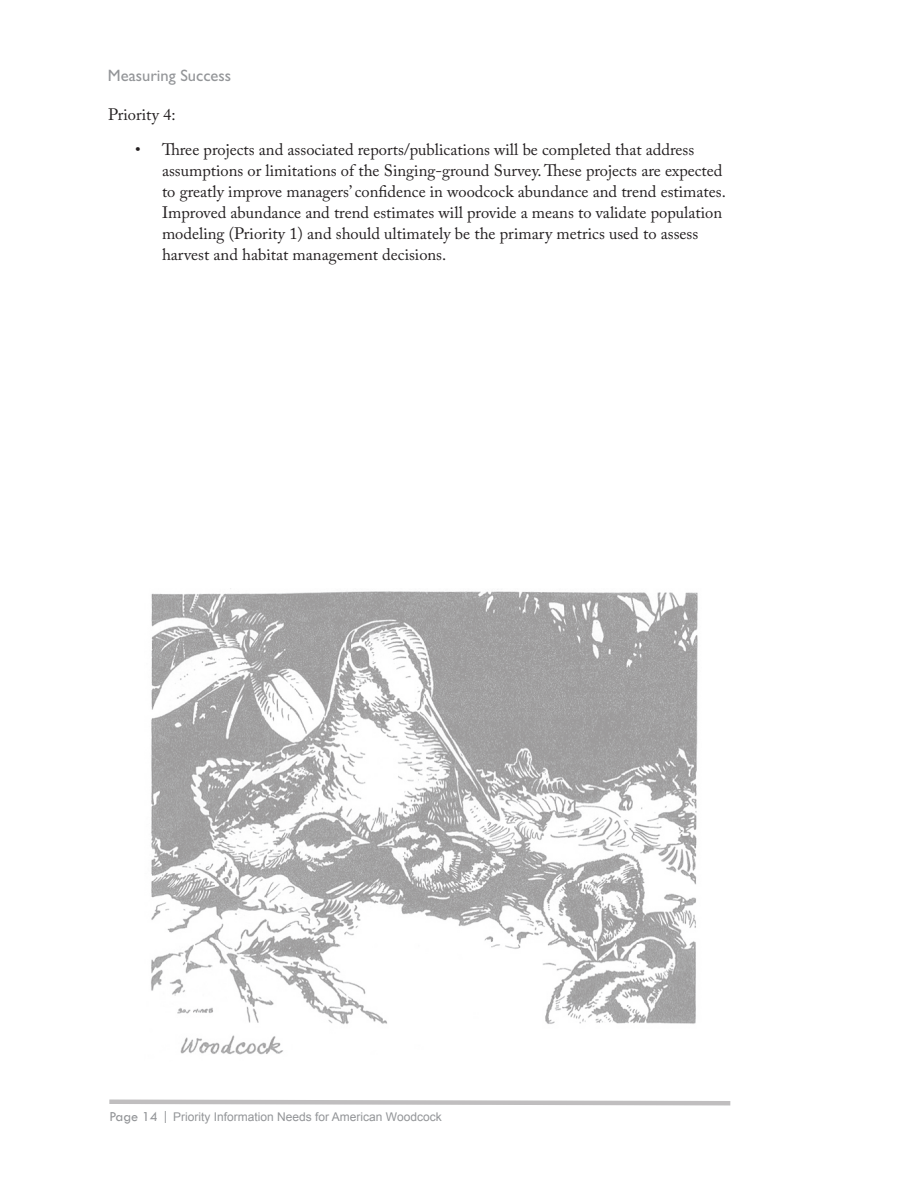
<style>
.page{position:relative;width:918px;height:1188px;background:#fff}
.page>*{position:absolute;margin:0;border:0;box-sizing:border-box;transform-origin:0 0}
.body_text_bulleted_l{font:16.5px/21px "Adobe Caslon Pro";color:#231f20}
.body_copy{font:16.5px "Gill Sans Std";color:#939598}
.body_copy-2{font:16.5px "Adobe Caslon Pro";color:#231f20}
.t1{font:12px "Arial";color:#939598}
.s1{font-family:"Tw Cen";font-size:14.25px}
</style>
<div class="page">
<svg style="left:109px;top:1099px;width:622px;height:7px"></svg>
<img style="left:151px;top:588px;width:547px;height:467px">
<p class="body_copy" style="left:108px;top:66px;width:125px">Measuring Success</p>
<p class="body_copy-2" style="left:108px;top:105px;width:69px">Priority 4:</p>
<p class="body_text_bulleted_l" style="left:162px;top:138px;width:565px;text-indent:-27px">• Three projects and associated reports/publications will be completed that address assumptions or limitations of the Singing-ground Survey. These projects are expected to greatly improve managers’ confidence in woodcock abundance and trend estimates.<br>Improved abundance and trend estimates will provide a means to validate population modeling (Priority 1) and should ultimately be the primary metrics used to assess harvest and habitat management decisions.</p>
<p class="t1" style="left:109px;top:1109px;width:334px"><span class="s1">Page 14 |</span> Priority Information Needs for American Woodcock</p>
</div>
